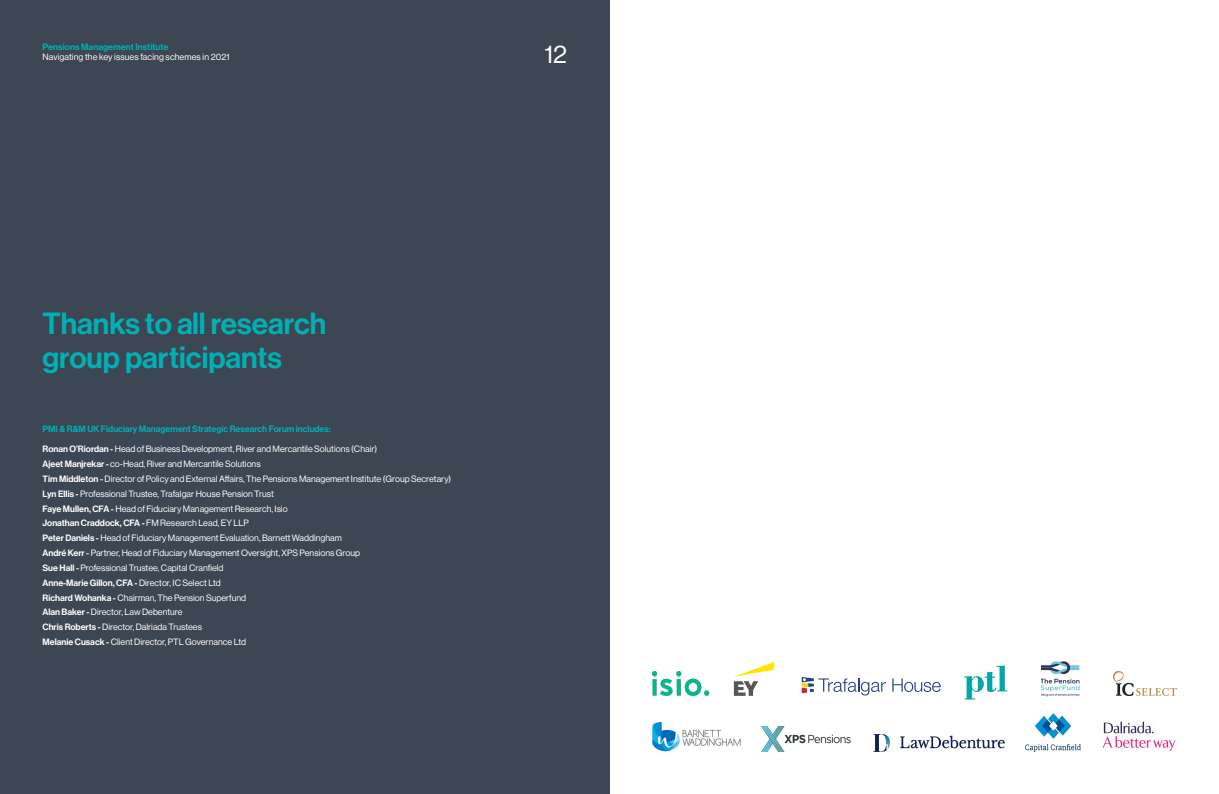
<style>
.page{position:relative;width:1219px;height:794px;background:#fff}
.page>*{position:absolute;margin:0;border:0;box-sizing:border-box;transform-origin:0 0}
.t1{font:500 30px/34px "Haas Grot Disp 65";color:#00b1b3}
.t2{font:25px "Haas Grot Disp 55 Roman";color:#fff}
.t3{font:9px "Haas Grot Disp 55 Roman";color:#fff}
.t4{font:500 9px "Haas Grot Disp 65";color:#00b1b3}
.t5{font:500 9px "Haas Grot Disp 65";color:#fff}
.s1{font-family:"Haas Grot Disp 65";font-weight:500}
.s2{font-family:"Haas Grot Disp 55 Roman";font-weight:400}
</style>
<div class="page">
<div style="left:0;top:0;width:609px;height:794px;background:#3d4653"></div>
<img style="left:652px;top:672px;width:58px;height:24px">
<img style="left:965px;top:665px;width:42px;height:34px">
<svg style="left:892px;top:678px;width:49px;height:14px"></svg>
<svg style="left:802px;top:677px;width:84px;height:18px"></svg>
<svg style="left:734px;top:662px;width:40px;height:34px"></svg>
<img style="left:1025px;top:713px;width:55px;height:38px">
<img style="left:1041px;top:661px;width:39px;height:35px">
<img style="left:652px;top:721px;width:89px;height:30px">
<img style="left:1104px;top:721px;width:72px;height:30px">
<img style="left:1113px;top:672px;width:63px;height:24px">
<img style="left:873px;top:734px;width:132px;height:17px">
<img style="left:761px;top:726px;width:90px;height:25px">
<p class="t4" style="left:43px;top:42px;width:127px">Pensions Management Institute</p>
<p class="t3" style="left:43px;top:52px;width:189px">Navigating the key issues facing schemes in 2021</p>
<p class="t2" style="left:544px;top:40px;width:24px">12</p>
<p class="t1" style="left:43px;top:306px;width:285px">Thanks to all research group participants</p>
<p class="t4" style="left:43px;top:423px;width:290px">PMI &amp; R&amp;M UK Fiduciary Management Strategic Research Forum includes:</p>
<p class="t3" style="left:43px;top:444px;width:336px"><span class="s1">Ronan O’Riordan -</span> Head of Business Development, River and Mercantile Solutions (Chair)</p>
<p class="t3" style="left:43px;top:459px;width:220px"><span class="s1">Ajeet Manjrekar -</span> co-Head, River and Mercantile Solutions</p>
<p class="t3" style="left:43px;top:473px;width:410px"><span class="s1">Tim Middleton -</span> Director of Policy and External Affairs, The Pensions Management Institute (Group Secretary)</p>
<p class="t3" style="left:43px;top:488px;width:233px"><span class="s1">Lyn Ellis -</span> Professional Trustee, Trafalgar House Pension Trust</p>
<p class="t3" style="left:43px;top:503px;width:247px"><span class="s1">Faye Mullen, CFA -</span> Head of Fiduciary Management Research, Isio</p>
<p class="t5" style="left:43px;top:518px;width:208px">Jonathan Craddock, CFA - <span class="s2">FM Research Lead, EY LLP</span></p>
<p class="t3" style="left:43px;top:533px;width:301px"><span class="s1">Peter Daniels -</span> Head of Fiduciary Management Evaluation, Barnett Waddingham</p>
<p class="t3" style="left:43px;top:548px;width:319px"><span class="s1">André Kerr -</span> Partner, Head of Fiduciary Management Oversight, XPS Pensions Group</p>
<p class="t3" style="left:43px;top:562px;width:183px"><span class="s1">Sue Hall -</span> Professional Trustee, Capital Cranfield</p>
<p class="t5" style="left:43px;top:577px;width:180px">Anne-Marie Gillon, CFA - <span class="s2">Director, IC Select Ltd</span></p>
<p class="t3" style="left:43px;top:592px;width:205px"><span class="s1">Richard Wohanka -</span> Chairman, The Pension Superfund</p>
<p class="t3" style="left:43px;top:607px;width:142px"><span class="s1">Alan Baker -</span> Director, Law Debenture</p>
<p class="t3" style="left:43px;top:622px;width:161px"><span class="s1">Chris Roberts -</span> Director, Dalriada Trustees</p>
<p class="t3" style="left:43px;top:637px;width:205px"><span class="s1">Melanie Cusack -</span> Client Director, PTL Governance Ltd</p>
</div>
